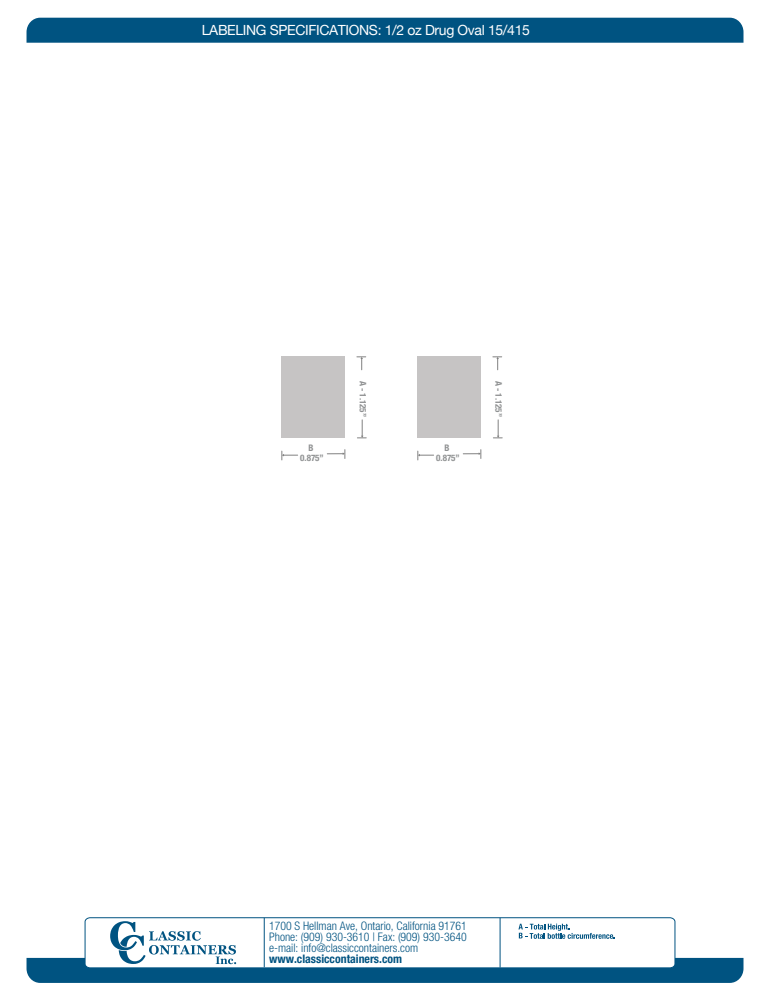
<style>
.page{position:relative;width:767px;height:1006px;background:#fff}
.page>*{position:absolute;margin:0;border:0;box-sizing:border-box;transform-origin:0 0}
.t1{font:14px "Helvetica Neue";letter-spacing:-.025em;color:#fff}
.t2{font:300 condensed 11.8px/10.9px "Helvetica Neue LT Pro";color:#005381;text-align:justify}
.t3{font:700 condensed 11.8px "Helvetica Neue LT Pro";color:#005381}
.t4{font:700 condensed 9px/10.8px "Helvetica Neue";letter-spacing:-.005em;color:#8e9091;text-align:center}
</style>
<div class="page">
<div style="left:27px;top:18px;width:716px;height:25px;background:#005381"></div>
<svg style="left:281px;top:451px;width:16px;height:9px"></svg>
<svg style="left:327px;top:450px;width:18px;height:8px"></svg>
<div style="left:282px;top:357px;width:63px;height:81px;background:#c6c4c4"></div>
<svg style="left:357px;top:357px;width:9px;height:13px"></svg>
<svg style="left:357px;top:420px;width:9px;height:19px"></svg>
<svg style="left:417px;top:451px;width:16px;height:9px"></svg>
<svg style="left:463px;top:450px;width:18px;height:8px"></svg>
<div style="left:418px;top:357px;width:63px;height:81px;background:#c6c4c4"></div>
<svg style="left:493px;top:357px;width:8px;height:13px"></svg>
<svg style="left:493px;top:420px;width:9px;height:19px"></svg>
<svg style="left:27px;top:917px;width:716px;height:66px"></svg>
<p class="t1" style="left:202px;top:18px;width:329px">LABELING SPECIFICATIONS: 1/2 oz Drug Oval 15/415</p>
<p class="t4" style="left:300px;top:441px;width:25px">B<br>0.875”</p>
<p class="t4" style="left:369px;top:381px;width:38px;rotate:90deg">A - 1.125”</p>
<p class="t4" style="left:436px;top:441px;width:25px">B<br>0.875”</p>
<p class="t4" style="left:505px;top:381px;width:38px;rotate:90deg">A - 1.125”</p>
<p class="t2" style="left:269px;top:920px;width:199px">1700 S Hellman Ave, Ontario, California 91761<br>Phone: (909) 930-3610 | Fax: (909) 930-3640 e-mail: info@classiccontainers.com</p>
<p class="t3" style="left:269px;top:951px;width:134px">www.classiccontainers.com</p>
</div>
